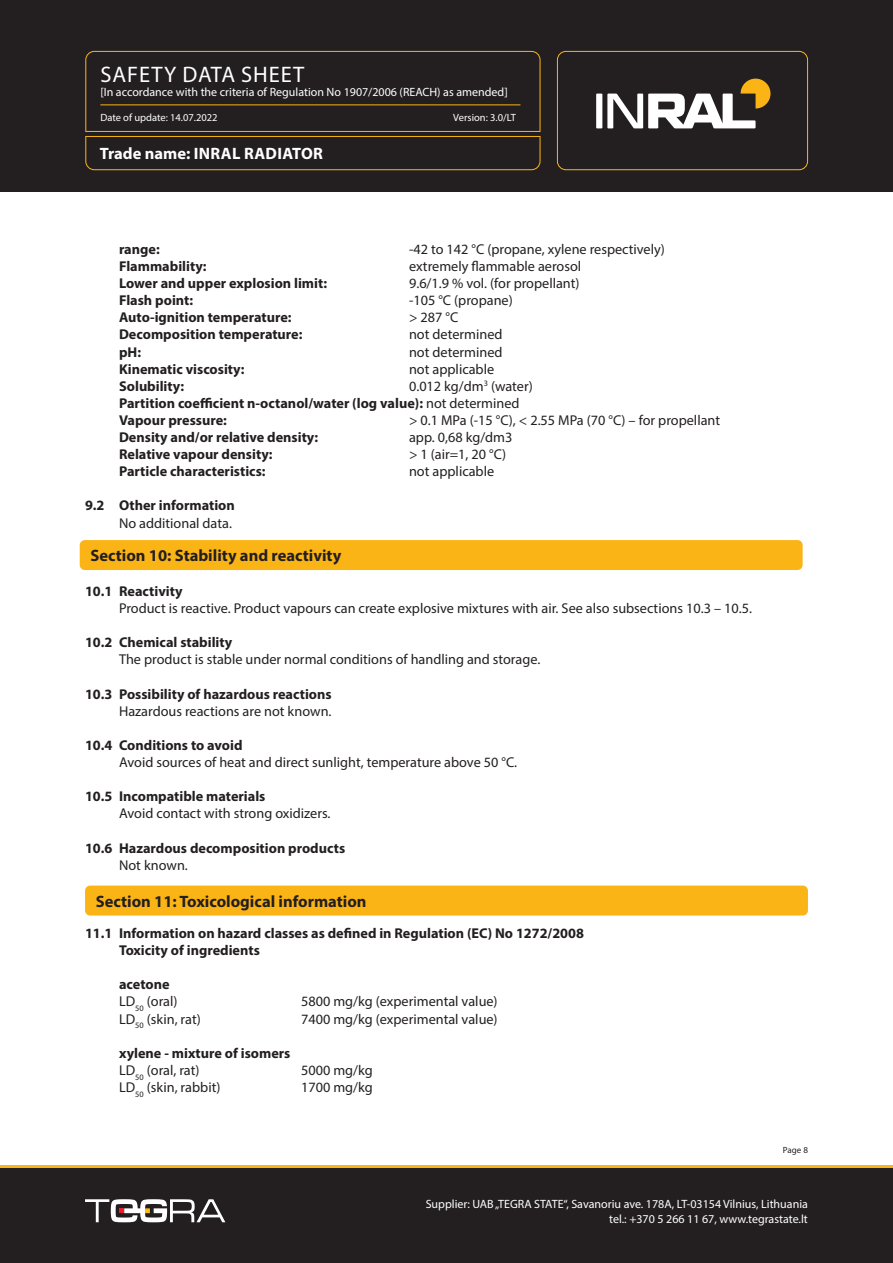
<style>
.page{position:relative;width:893px;height:1263px;background:#fff}
.page>*{position:absolute;margin:0;border:0;box-sizing:border-box;transform-origin:0 0}
.t1{font:22.5px "Myriad Pro";letter-spacing:.04em;color:#fff}
.Skyrius_baltas{font:700 16.5px "Myriad Pro";color:#231f20}
.t2{font:700 16.5px "Myriad Pro";letter-spacing:.01em;color:#fff}
.Tekstas_paprastas_Bo{font:14.25px "Myriad Pro";color:#231f20}
.Tekstas_paprastas_Bo-2{font:700 14.25px "Myriad Pro";color:#231f20}
.t3{font:12px/14.4px "Myriad Pro";color:#fff;text-align:right}
.t4{font:10.5px "Myriad Pro";color:#fff}
.t5{font:9px "Myriad Pro";color:#231f20}
.s1{font-weight:400}
</style>
<div class="page">
<div style="left:0;top:1165px;width:893px;height:98px;background:#231f20"></div>
<div style="left:0;top:0;width:893px;height:191px;background:#231f20"></div>
<svg style="left:85px;top:51px;width:456px;height:119px"></svg>
<div style="left:557px;top:51px;width:251px;height:119px;border:1px solid #fbb416;border-radius:9px"></div>
<hr style="left:100px;top:104px;width:420px;height:1px;background:#fbb416">
<svg style="left:85px;top:1199px;width:140px;height:23px"></svg>
<div style="left:596px;top:94px;width:6px;height:34px;background:#fff"></div>
<svg style="left:607px;top:79px;width:163px;height:49px"></svg>
<hr style="left:0;top:1165px;width:893px;height:2px;background:#fbb416">
<div style="left:85px;top:885px;width:723px;height:30px;background:#fbb416;border-radius:5px"></div>
<div style="left:80px;top:540px;width:723px;height:30px;background:#fbb416;border-radius:5px"></div>
<h1 class="t1" style="left:101px;top:60px;width:205px">SAFETY DATA SHEET</h1>
<p class="t3" style="left:100px;top:85px;width:409px">[In accordance with the criteria of Regulation No 1907/2006 (REACH) as amended]</p>
<p class="t4" style="left:100px;top:111px;width:119px">Date of update: 14.07.2022</p>
<p class="t4" style="left:453px;top:111px;width:64px">Version: 3.0/LT</p>
<p class="t2" style="left:100px;top:142px;width:225px">Trade name: INRAL RADIATOR</p>
<p class="Tekstas_paprastas_Bo-2" style="left:119px;top:240px;width:42px">range:</p>
<p class="Tekstas_paprastas_Bo" style="left:409px;top:240px;width:257px">-42 to 142 °C (propane, xylene respectively)</p>
<p class="Tekstas_paprastas_Bo-2" style="left:119px;top:257px;width:89px">Flammability:</p>
<p class="Tekstas_paprastas_Bo" style="left:409px;top:257px;width:174px">extremely flammable aerosol</p>
<p class="Tekstas_paprastas_Bo-2" style="left:119px;top:274px;width:209px">Lower and upper explosion limit:</p>
<p class="Tekstas_paprastas_Bo" style="left:409px;top:275px;width:172px">9.6/1.9 % vol. (for propellant)</p>
<p class="Tekstas_paprastas_Bo-2" style="left:119px;top:291px;width:76px">Flash point:</p>
<p class="Tekstas_paprastas_Bo" style="left:409px;top:292px;width:105px">-105 °C (propane)</p>
<p class="Tekstas_paprastas_Bo-2" style="left:119px;top:308px;width:174px">Auto-ignition temperature:</p>
<p class="Tekstas_paprastas_Bo" style="left:409px;top:309px;width:51px">&gt; 287 °C</p>
<p class="Tekstas_paprastas_Bo-2" style="left:119px;top:325px;width:185px">Decomposition temperature:</p>
<p class="Tekstas_paprastas_Bo" style="left:409px;top:326px;width:95px">not determined</p>
<p class="Tekstas_paprastas_Bo-2" style="left:119px;top:342px;width:24px">pH:</p>
<p class="Tekstas_paprastas_Bo" style="left:409px;top:343px;width:95px">not determined</p>
<p class="Tekstas_paprastas_Bo-2" style="left:119px;top:360px;width:127px">Kinematic viscosity:</p>
<p class="Tekstas_paprastas_Bo" style="left:409px;top:360px;width:87px">not applicable</p>
<p class="Tekstas_paprastas_Bo-2" style="left:119px;top:377px;width:67px">Solubility:</p>
<p class="Tekstas_paprastas_Bo" style="left:409px;top:377px;width:125px">0.012 kg/dm<sup>3</sup> (water)</p>
<p class="Tekstas_paprastas_Bo-2" style="left:119px;top:394px;width:402px">Partition coefficient n-octanol/water (log value): <span class="s1">not determined</span></p>
<p class="Tekstas_paprastas_Bo-2" style="left:119px;top:411px;width:109px">Vapour pressure:</p>
<p class="Tekstas_paprastas_Bo" style="left:409px;top:411px;width:313px">&gt; 0.1 MPa (-15 °C), &lt; 2.55 MPa (70 °C) – for propellant</p>
<p class="Tekstas_paprastas_Bo-2" style="left:119px;top:428px;width:201px">Density and/or relative density:</p>
<p class="Tekstas_paprastas_Bo" style="left:409px;top:428px;width:105px">app. 0,68 kg/dm3</p>
<p class="Tekstas_paprastas_Bo-2" style="left:119px;top:445px;width:155px">Relative vapour density:</p>
<p class="Tekstas_paprastas_Bo" style="left:409px;top:446px;width:99px">&gt; 1 (air=1, 20 °C)</p>
<p class="Tekstas_paprastas_Bo-2" style="left:119px;top:462px;width:148px">Particle characteristics:</p>
<p class="Tekstas_paprastas_Bo" style="left:409px;top:463px;width:87px">not applicable</p>
<p class="Tekstas_paprastas_Bo-2" style="left:85px;top:496px;width:151px">9.2 Other information</p>
<p class="Tekstas_paprastas_Bo" style="left:119px;top:514px;width:114px">No additional data.</p>
<p class="Skyrius_baltas" style="left:90px;top:545px;width:253px">Section 10: Stability and reactivity</p>
<p class="Tekstas_paprastas_Bo-2" style="left:85px;top:582px;width:99px">10.1 Reactivity</p>
<p class="Tekstas_paprastas_Bo" style="left:119px;top:599px;width:634px">Product is reactive. Product vapours can create explosive mixtures with air. See also subsections 10.3 – 10.5.</p>
<p class="Tekstas_paprastas_Bo-2" style="left:85px;top:633px;width:149px">10.2 Chemical stability</p>
<p class="Tekstas_paprastas_Bo" style="left:119px;top:651px;width:423px">The product is stable under normal conditions of handling and storage.</p>
<p class="Tekstas_paprastas_Bo-2" style="left:85px;top:684px;width:248px">10.3 Possibility of hazardous reactions</p>
<p class="Tekstas_paprastas_Bo" style="left:119px;top:702px;width:214px">Hazardous reactions are not known.</p>
<p class="Tekstas_paprastas_Bo-2" style="left:85px;top:736px;width:159px">10.4 Conditions to avoid</p>
<p class="Tekstas_paprastas_Bo" style="left:119px;top:753px;width:400px">Avoid sources of heat and direct sunlight, temperature above 50 °C.</p>
<p class="Tekstas_paprastas_Bo-2" style="left:85px;top:787px;width:182px">10.5 Incompatible materials</p>
<p class="Tekstas_paprastas_Bo" style="left:119px;top:805px;width:213px">Avoid contact with strong oxidizers.</p>
<p class="Tekstas_paprastas_Bo-2" style="left:85px;top:838px;width:262px">10.6 Hazardous decomposition products</p>
<p class="Tekstas_paprastas_Bo" style="left:119px;top:856px;width:70px">Not known.</p>
<p class="Skyrius_baltas" style="left:96px;top:890px;width:272px">Section 11: Toxicological information</p>
<p class="Tekstas_paprastas_Bo-2" style="left:85px;top:924px;width:500px">11.1 Information on hazard classes as defined in Regulation (EC) No 1272/2008</p>
<p class="Tekstas_paprastas_Bo-2" style="left:119px;top:941px;width:142px">Toxicity of ingredients</p>
<p class="Tekstas_paprastas_Bo-2" style="left:119px;top:975px;width:52px">acetone</p>
<p class="Tekstas_paprastas_Bo" style="left:119px;top:993px;width:60px">LD<sub>50</sub> (oral)</p>
<p class="Tekstas_paprastas_Bo" style="left:301px;top:993px;width:198px">5800 mg/kg (experimental value)</p>
<p class="Tekstas_paprastas_Bo" style="left:119px;top:1010px;width:83px">LD<sub>50</sub> (skin, rat)</p>
<p class="Tekstas_paprastas_Bo" style="left:301px;top:1010px;width:198px">7400 mg/kg (experimental value)</p>
<p class="Tekstas_paprastas_Bo-2" style="left:119px;top:1044px;width:173px">xylene - mixture of isomers</p>
<p class="Tekstas_paprastas_Bo" style="left:119px;top:1061px;width:82px">LD<sub>50</sub> (oral, rat)</p>
<p class="Tekstas_paprastas_Bo" style="left:301px;top:1061px;width:73px">5000 mg/kg</p>
<p class="Tekstas_paprastas_Bo" style="left:119px;top:1078px;width:103px">LD<sub>50</sub> (skin, rabbit)</p>
<p class="Tekstas_paprastas_Bo" style="left:301px;top:1078px;width:73px">1700 mg/kg</p>
<p class="t5" style="left:783px;top:1144px;width:26px">Page 8</p>
<p class="t3" style="left:426px;top:1197px;width:384px">Supplier: UAB „TEGRA STATE“, Savanoriu ave. 178A, LT-03154 Vilnius, Lithuania tel.: +370 5 266 11 67, www.tegrastate.lt</p>
</div>
